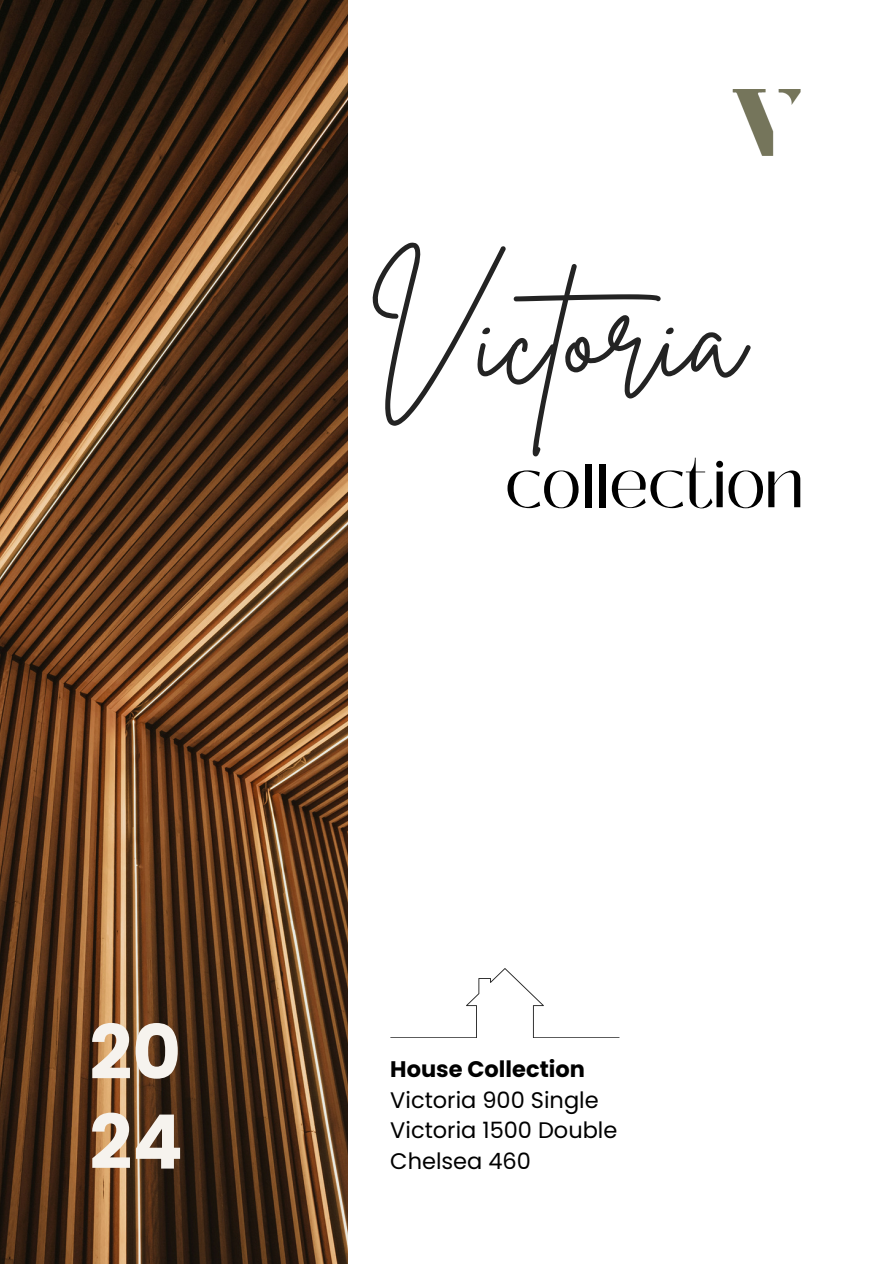
<style>
.page{position:relative;width:894px;height:1264px;background:#fff}
.page>*{position:absolute;margin:0;border:0;box-sizing:border-box;transform-origin:0 0}
.t1{font:130.95px "Brittany Signature";color:#232323}
.t2{font:700 75px "Poppins";color:#f6f3ee}
.t3{font:61.8px "Black Mango";color:#000}
.t4{font:22.5px "Poppins";color:#000}
.t5{font:700 22.5px "Poppins";color:#000}
</style>
<div class="page">
<img style="left:732px;top:89px;width:69px;height:67px">
<svg style="left:466px;top:968px;width:78px;height:69px"></svg>
<img style="left:0;top:0;width:348px;height:1263px">
<p class="t1" style="left:366px;top:250px;width:378px">Victoria</p>
<p class="t3" style="left:505px;top:439px;width:300px">collection</p>
<p class="t2" style="left:89px;top:1000px;width:93px">20</p>
<p class="t2" style="left:89px;top:1089px;width:95px">24</p>
<p class="t5" style="left:390px;top:1053px;width:196px">House Collection</p>
<h1 class="t4" style="left:390px;top:1084px;width:210px">Victoria 900 Single</h1>
<h2 class="t4" style="left:390px;top:1114px;width:228px">Victoria 1500 Double</h2>
<p class="t4" style="left:390px;top:1144px;width:142px">Chelsea 460</p>
</div>
